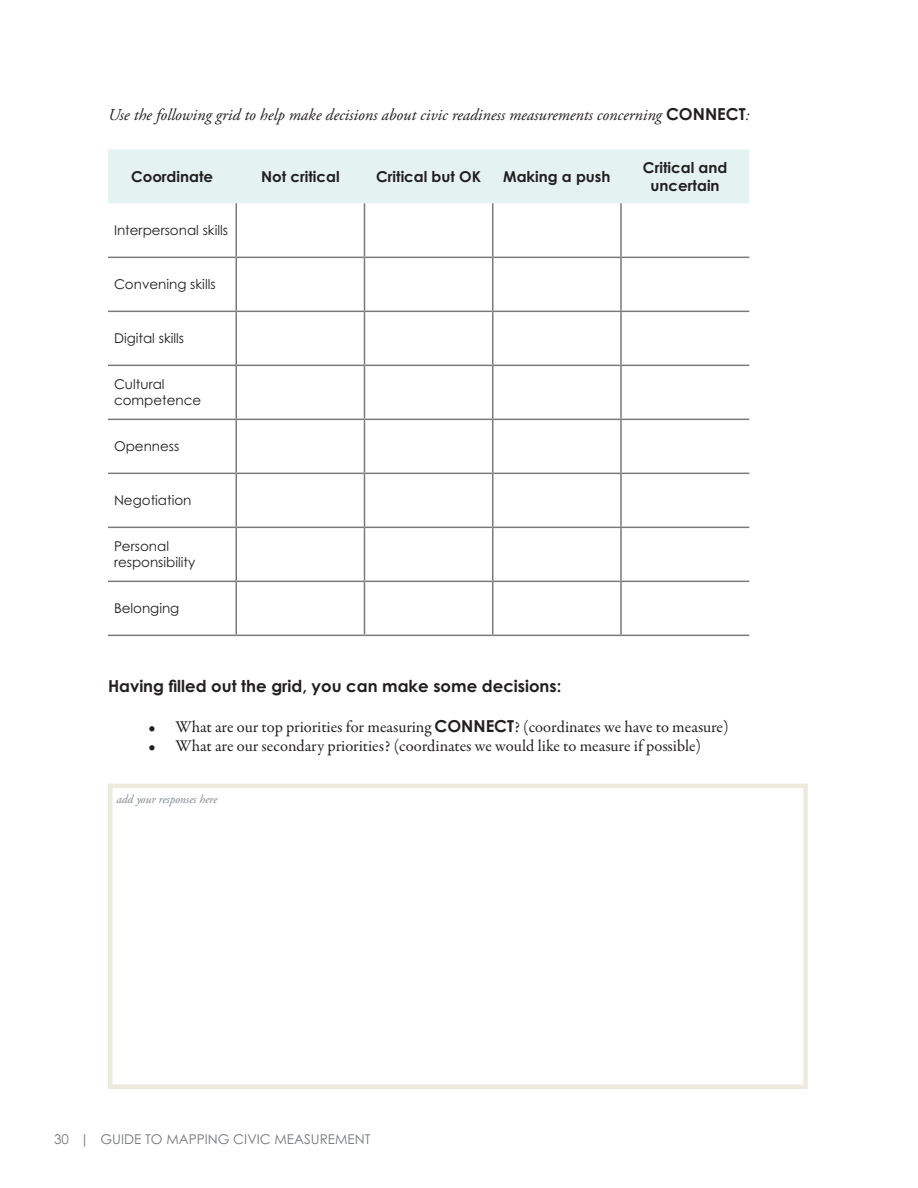
<style>
.page{position:relative;width:918px;height:1188px;background:#fff}
.page>*{position:absolute;margin:0;border:0;box-sizing:border-box;transform-origin:0 0}
.t1{font:16.5px "Garamond Premr Pro";letter-spacing:-.005em;color:#231f20}
.t2{font:italic 16.5px "Adobe Garamond Pro";color:#231f20}
.t3{font:700 16.5px "Century Gothic Pro";color:#231f20}
.t4{font:700 15px/18px "Century Gothic Pro";color:#231f20;text-align:center}
.t5{font:13.5px/16.2px "Century Gothic Pro";color:#231f20}
.t6{font:13.5px "Century Gothic Pro";color:#787a7d}
.Paragraph_Style_1{font:italic 12px "Adobe Garamond Pro";color:#7d858c}
.s1{font-family:"Century Gothic Pro";font-weight:700;font-style:normal}
.s2{font-family:"Century Gothic Pro";font-weight:700}
</style>
<div class="page">
<div style="left:108px;top:149px;width:641px;height:54px;background:#e4f3f1"></div>
<hr style="left:236px;top:203px;width:1px;height:54px;background:#787a7d">
<hr style="left:364px;top:203px;width:1px;height:54px;background:#787a7d">
<hr style="left:492px;top:203px;width:2px;height:54px;background:#787a7d">
<hr style="left:620px;top:203px;width:2px;height:54px;background:#787a7d">
<hr style="left:108px;top:257px;width:128px;height:1px;background:#787a7d">
<hr style="left:236px;top:257px;width:128px;height:1px;background:#787a7d">
<hr style="left:236px;top:258px;width:1px;height:53px;background:#787a7d">
<hr style="left:364px;top:257px;width:129px;height:1px;background:#787a7d">
<hr style="left:364px;top:258px;width:1px;height:53px;background:#787a7d">
<hr style="left:493px;top:257px;width:128px;height:1px;background:#787a7d">
<hr style="left:492px;top:258px;width:2px;height:53px;background:#787a7d">
<hr style="left:621px;top:257px;width:128px;height:1px;background:#787a7d">
<hr style="left:620px;top:258px;width:2px;height:53px;background:#787a7d">
<hr style="left:108px;top:311px;width:128px;height:1px;background:#787a7d">
<hr style="left:236px;top:311px;width:128px;height:1px;background:#787a7d">
<hr style="left:236px;top:312px;width:1px;height:53px;background:#787a7d">
<hr style="left:364px;top:311px;width:129px;height:1px;background:#787a7d">
<hr style="left:364px;top:312px;width:1px;height:53px;background:#787a7d">
<hr style="left:493px;top:311px;width:128px;height:1px;background:#787a7d">
<hr style="left:492px;top:312px;width:2px;height:53px;background:#787a7d">
<hr style="left:621px;top:311px;width:128px;height:1px;background:#787a7d">
<hr style="left:620px;top:312px;width:2px;height:53px;background:#787a7d">
<hr style="left:108px;top:365px;width:128px;height:1px;background:#787a7d">
<hr style="left:236px;top:365px;width:128px;height:1px;background:#787a7d">
<hr style="left:236px;top:366px;width:1px;height:53px;background:#787a7d">
<hr style="left:364px;top:365px;width:129px;height:1px;background:#787a7d">
<hr style="left:364px;top:366px;width:1px;height:53px;background:#787a7d">
<hr style="left:493px;top:365px;width:128px;height:1px;background:#787a7d">
<hr style="left:492px;top:366px;width:2px;height:53px;background:#787a7d">
<hr style="left:621px;top:365px;width:128px;height:1px;background:#787a7d">
<hr style="left:620px;top:366px;width:2px;height:53px;background:#787a7d">
<hr style="left:108px;top:419px;width:128px;height:1px;background:#787a7d">
<hr style="left:236px;top:419px;width:128px;height:1px;background:#787a7d">
<hr style="left:236px;top:420px;width:1px;height:53px;background:#787a7d">
<hr style="left:364px;top:419px;width:129px;height:1px;background:#787a7d">
<hr style="left:364px;top:420px;width:1px;height:53px;background:#787a7d">
<hr style="left:493px;top:419px;width:128px;height:1px;background:#787a7d">
<hr style="left:492px;top:420px;width:2px;height:53px;background:#787a7d">
<hr style="left:621px;top:419px;width:128px;height:1px;background:#787a7d">
<hr style="left:620px;top:420px;width:2px;height:53px;background:#787a7d">
<hr style="left:108px;top:473px;width:128px;height:1px;background:#787a7d">
<hr style="left:236px;top:473px;width:128px;height:1px;background:#787a7d">
<hr style="left:236px;top:474px;width:1px;height:53px;background:#787a7d">
<hr style="left:364px;top:473px;width:129px;height:1px;background:#787a7d">
<hr style="left:364px;top:474px;width:1px;height:53px;background:#787a7d">
<hr style="left:493px;top:473px;width:128px;height:1px;background:#787a7d">
<hr style="left:492px;top:474px;width:2px;height:53px;background:#787a7d">
<hr style="left:621px;top:473px;width:128px;height:1px;background:#787a7d">
<hr style="left:620px;top:474px;width:2px;height:53px;background:#787a7d">
<hr style="left:108px;top:527px;width:128px;height:1px;background:#787a7d">
<hr style="left:236px;top:527px;width:128px;height:1px;background:#787a7d">
<hr style="left:236px;top:528px;width:1px;height:53px;background:#787a7d">
<hr style="left:364px;top:527px;width:129px;height:1px;background:#787a7d">
<hr style="left:364px;top:528px;width:1px;height:53px;background:#787a7d">
<hr style="left:493px;top:527px;width:128px;height:1px;background:#787a7d">
<hr style="left:492px;top:528px;width:2px;height:53px;background:#787a7d">
<hr style="left:621px;top:527px;width:128px;height:1px;background:#787a7d">
<hr style="left:620px;top:528px;width:2px;height:53px;background:#787a7d">
<hr style="left:108px;top:581px;width:128px;height:1px;background:#787a7d">
<hr style="left:236px;top:581px;width:128px;height:1px;background:#787a7d">
<hr style="left:236px;top:582px;width:1px;height:53px;background:#787a7d">
<hr style="left:364px;top:581px;width:129px;height:1px;background:#787a7d">
<hr style="left:364px;top:582px;width:1px;height:53px;background:#787a7d">
<hr style="left:493px;top:581px;width:128px;height:1px;background:#787a7d">
<hr style="left:492px;top:582px;width:2px;height:53px;background:#787a7d">
<hr style="left:621px;top:581px;width:128px;height:1px;background:#787a7d">
<hr style="left:620px;top:582px;width:2px;height:53px;background:#787a7d">
<hr style="left:108px;top:635px;width:128px;height:1px;background:#787a7d">
<hr style="left:236px;top:635px;width:128px;height:1px;background:#787a7d">
<hr style="left:364px;top:635px;width:129px;height:1px;background:#787a7d">
<hr style="left:493px;top:635px;width:128px;height:1px;background:#787a7d">
<hr style="left:621px;top:635px;width:128px;height:1px;background:#787a7d">
<div style="left:108px;top:784px;width:700px;height:305px;border:4px solid #edebdc"></div>
<p class="t2" style="left:108px;top:105px;width:643px">Use the following grid to help make decisions about civic readiness measurements concerning <span class="s1">CONNECT</span>:</p>
<p class="t4" style="left:131px;top:167px;width:84px">Coordinate</p>
<p class="t4" style="left:261px;top:167px;width:80px">Not critical</p>
<p class="t4" style="left:376px;top:167px;width:107px">Critical but OK</p>
<p class="t4" style="left:503px;top:167px;width:109px">Making a push</p>
<p class="t4" style="left:643px;top:158px;width:86px">Critical and uncertain</p>
<p class="t5" style="left:114px;top:222px;width:116px">Interpersonal skills</p>
<p class="t5" style="left:114px;top:276px;width:103px">Convening skills</p>
<p class="t5" style="left:114px;top:330px;width:72px">Digital skills</p>
<p class="t5" style="left:114px;top:376px;width:89px">Cultural competence</p>
<p class="t5" style="left:114px;top:438px;width:67px">Openness</p>
<p class="t5" style="left:114px;top:492px;width:79px">Negotiation</p>
<p class="t5" style="left:114px;top:538px;width:83px">Personal responsibility</p>
<p class="t5" style="left:114px;top:600px;width:67px">Belonging</p>
<p class="t3" style="left:108px;top:676px;width:455px">Having filled out the grid, you can make some decisions:</p>
<p class="t1" style="left:148px;top:717px;width:582px">• What are our top priorities for measuring <span class="s2">CONNECT</span>? (coordinates we have to measure)</p>
<p class="t1" style="left:148px;top:736px;width:554px">• What are our secondary priorities? (coordinates we would like to measure if possible)</p>
<p class="Paragraph_Style_1" style="left:117px;top:792px;width:102px">add your responses here</p>
<p class="t6" style="left:54px;top:1131px;width:318px">30 | GUIDE TO MAPPING CIVIC MEASUREMENT</p>
</div>
